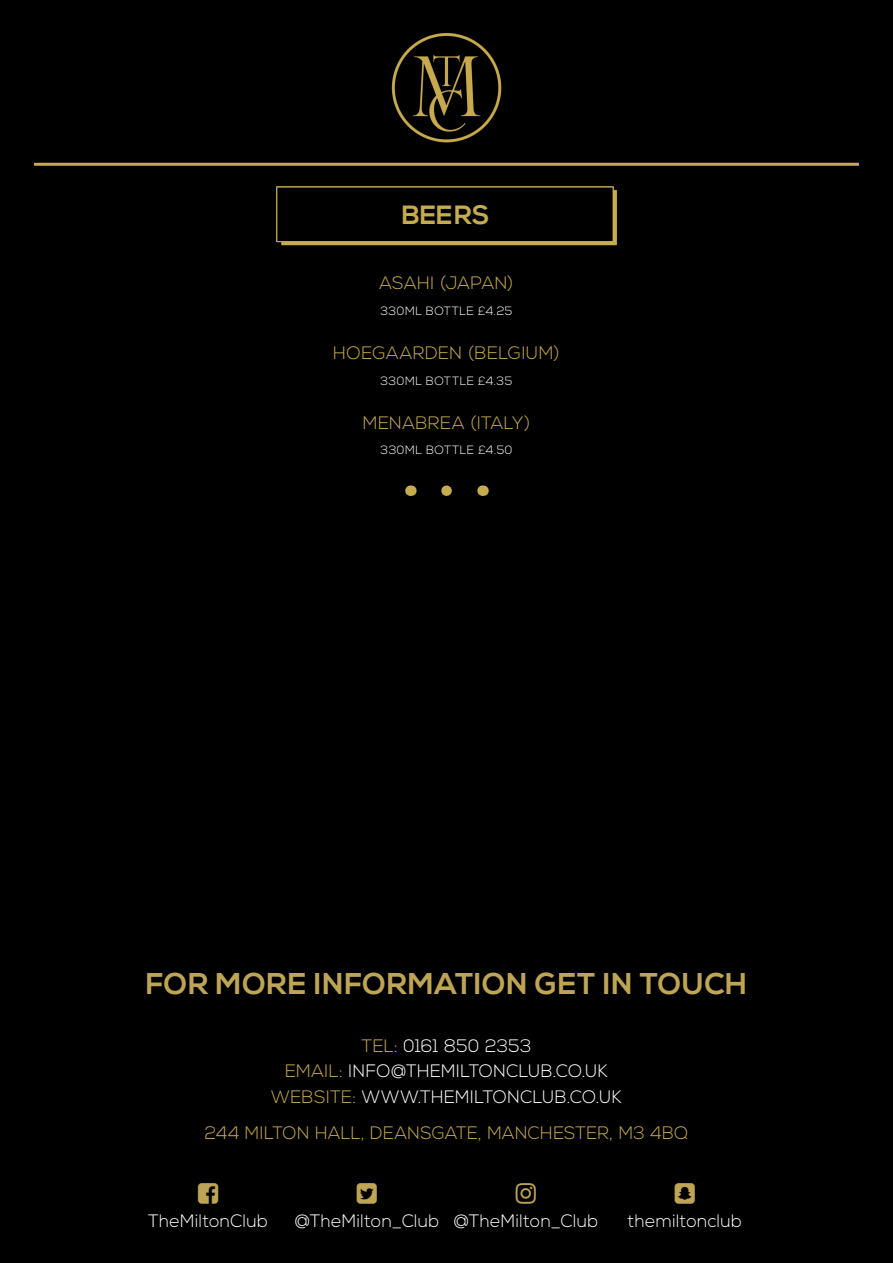
<style>
.page{position:relative;width:893px;height:1263px;background:#000}
.page>*{position:absolute;margin:0;border:0;box-sizing:border-box;transform-origin:0 0}
.t1{font:700 30px "Nexa";letter-spacing:.02em;color:#bea555}
.t2{font:700 26.4px "Nexa";color:#c7ab4f}
.t3{font:300 18px "Nexa";letter-spacing:.02em;color:#fff}
.t4{font:300 18px "Nexa";letter-spacing:.025em;color:#c7ab4f}
.t5{font:300 12px "Nexa";letter-spacing:.04em;color:#fff}
.s1{color:#c7ab4f}
</style>
<div class="page">
<img style="left:392px;top:33px;width:109px;height:109px">
<hr style="left:34px;top:163px;width:825px;height:3px;background:#c8aa4e">
<svg style="left:446px;top:485px;width:6px;height:11px"></svg>
<svg style="left:276px;top:186px;width:341px;height:59px"></svg>
<h2 class="t2" style="left:402px;top:199px;width:89px">BEERS</h2>
<p class="t4" style="left:379px;top:272px;width:136px">ASAHI (JAPAN)</p>
<p class="t5" style="left:380px;top:304px;width:134px">330ML BOTTLE £4.25</p>
<p class="t4" style="left:333px;top:342px;width:228px">HOEGAARDEN (BELGIUM)</p>
<p class="t5" style="left:380px;top:374px;width:134px">330ML BOTTLE £4.35</p>
<p class="t4" style="left:363px;top:412px;width:169px">MENABREA (ITALY)</p>
<p class="t5" style="left:381px;top:443px;width:133px">330ML BOTTLE £4.50</p>
<p class="t1" style="left:146px;top:967px;width:603px">FOR MORE INFORMATION GET IN TOUCH</p>
<p class="t3" style="left:361px;top:1035px;width:172px"><span class="s1">TEL:</span> 0161 850 2353</p>
<p class="t3" style="left:285px;top:1061px;width:324px"><span class="s1">EMAIL:</span> INFO@THEMILTONCLUB.CO.UK</p>
<p class="t3" style="left:271px;top:1086px;width:352px"><span class="s1">WEBSITE:</span> WWW.THEMILTONCLUB.CO.UK</p>
<p class="t4" style="left:205px;top:1122px;width:485px">244 MILTON HALL, DEANSGATE, MANCHESTER, M3 4BQ</p>
<p class="t3" style="left:148px;top:1210px;width:122px">TheMiltonClub</p>
<p class="t3" style="left:294px;top:1210px;width:147px">@TheMilton_Club</p>
<p class="t3" style="left:453px;top:1210px;width:147px">@TheMilton_Club</p>
<p class="t3" style="left:628px;top:1210px;width:116px">themiltonclub</p>
</div>
